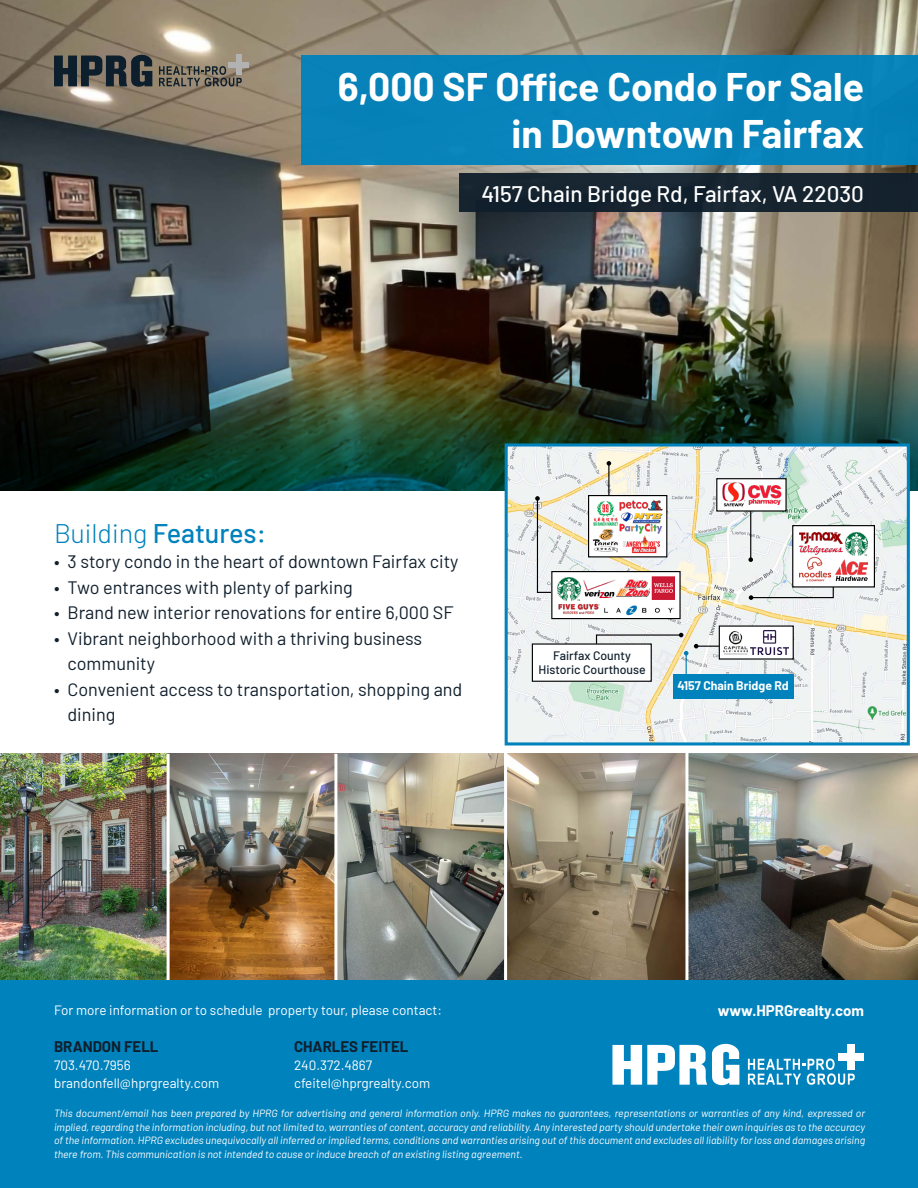
<style>
.page{position:relative;width:918px;height:1188px;background:#fff}
.page>*{position:absolute;margin:0;border:0;box-sizing:border-box;transform-origin:0 0}
.t1{font:700 39px/47.1px "Barlow";color:#fff;text-align:right}
.t2{font:500 27px "Barlow";letter-spacing:-.005em;color:#0082bd}
.t3{font:500 22.5px "Barlow";color:#fff}
.t4{font:18px/25.5px "Barlow";color:#101f2c}
.t5{font:700 15px "Barlow";color:#101f2c}
.t6{font:700 15px "Barlow";color:#fff}
.t7{font:13.5px/18px "Barlow";color:#fff}
.t8{font:500 12.3px/14.7px "Barlow";color:#101f2c;text-align:center}
.t9{font:700 12.3px "Barlow";color:#fff}
.t10{font:italic 10.5px/13.5px "Barlow";color:#fff;text-align:justify}
.s1{font-weight:300}
</style>
<div class="page">
<img style="left:507px;top:754px;width:178px;height:227px">
<img style="left:688px;top:754px;width:230px;height:227px">
<img style="left:0;top:754px;width:504px;height:227px">
<img style="left:0;top:0;width:918px;height:338px">
<div style="left:301px;top:56px;width:617px;height:109px;background:#0883ba"></div>
<img style="left:0;top:338px;width:918px;height:152px">
<hr style="left:167px;top:754px;width:3px;height:241px;background:#fff">
<hr style="left:334px;top:754px;width:3px;height:241px;background:#fff">
<svg style="left:54px;top:54px;width:98px;height:33px;background:#3d4344"></svg>
<div style="left:236px;top:55px;width:6px;height:20px;background:#b3b2b3"></div>
<div style="left:229px;top:62px;width:20px;height:6px;background:#b3b2b3"></div>
<svg style="left:159px;top:66px;width:83px;height:20px;background:#6d685d"></svg>
<div style="left:459px;top:174px;width:459px;height:38px;background:#101f2c"></div>
<div style="left:0;top:981px;width:918px;height:207px;background:#0082bd"></div>
<svg style="left:612px;top:1044px;width:127px;height:42px"></svg>
<div style="left:847px;top:1044px;width:8px;height:26px;background:#fff"></div>
<div style="left:838px;top:1053px;width:26px;height:8px;background:#fff"></div>
<svg style="left:748px;top:1059px;width:107px;height:26px"></svg>
<img style="left:509px;top:447px;width:397px;height:294px">
<div style="left:505px;top:443px;width:405px;height:302px;border:3px solid #0082bd"></div>
<svg style="left:684px;top:651px;width:4px;height:23px"></svg>
<svg style="left:607px;top:461px;width:42px;height:34px"></svg>
<svg style="left:535px;top:496px;width:42px;height:98px"></svg>
<hr style="left:750px;top:496px;width:1px;height:64px;background:#000">
<svg style="left:748px;top:557px;width:5px;height:5px"></svg>
<svg style="left:694px;top:644px;width:25px;height:4px"></svg>
<svg style="left:595px;top:633px;width:88px;height:12px"></svg>
<svg style="left:749px;top:585px;width:85px;height:15px"></svg>
<div style="left:673px;top:674px;width:121px;height:25px;background:#0082bd"></div>
<div style="left:532px;top:644px;width:119px;height:37px;background:#fff"></div>
<div style="left:532px;top:643px;width:120px;height:39px;border:1px solid #000"></div>
<div style="left:793px;top:526px;width:81px;height:61px;background:#fff"></div>
<div style="left:792px;top:525px;width:83px;height:63px;border:1px solid #000"></div>
<div style="left:589px;top:496px;width:78px;height:61px;background:#fff"></div>
<div style="left:588px;top:495px;width:79px;height:62px;border:1px solid #000"></div>
<div style="left:552px;top:572px;width:128px;height:47px;background:#fff"></div>
<div style="left:551px;top:571px;width:130px;height:48px;border:1px solid #000"></div>
<div style="left:717px;top:479px;width:69px;height:32px;background:#fff"></div>
<div style="left:716px;top:478px;width:71px;height:34px;border:1px solid #000"></div>
<div style="left:719px;top:626px;width:74px;height:33px;background:#fff"></div>
<div style="left:719px;top:625px;width:75px;height:35px;border:1px solid #000"></div>
<img style="left:723px;top:632px;width:24px;height:23px">
<img style="left:751px;top:631px;width:38px;height:24px">
<img style="left:800px;top:533px;width:42px;height:10px">
<img style="left:593px;top:501px;width:25px;height:25px">
<img style="left:592px;top:529px;width:26px;height:24px">
<img style="left:723px;top:483px;width:23px;height:24px">
<img style="left:800px;top:545px;width:42px;height:9px">
<img style="left:620px;top:500px;width:43px;height:34px">
<img style="left:835px;top:560px;width:33px;height:20px">
<img style="left:748px;top:486px;width:33px;height:19px">
<img style="left:584px;top:579px;width:65px;height:18px">
<img style="left:558px;top:604px;width:42px;height:10px">
<img style="left:845px;top:533px;width:23px;height:22px">
<img style="left:558px;top:577px;width:22px;height:23px">
<img style="left:800px;top:554px;width:30px;height:28px">
<img style="left:623px;top:535px;width:37px;height:19px">
<img style="left:604px;top:605px;width:70px;height:10px">
<img style="left:652px;top:577px;width:23px;height:23px">
<h1 class="t1" style="left:338px;top:60px;width:528px">6,000 SF Office Condo For Sale in Downtown Fairfax</h1>
<h3 class="t3" style="left:482px;top:178px;width:384px">4157 Chain Bridge Rd, Fairfax, VA 22030</h3>
<h2 class="t2" style="left:54px;top:513px;width:214px"><span class="s1">Building</span> Features:</h2>
<h3 class="t4" style="left:54px;top:548px;width:406px">• 3 story condo in the heart of downtown Fairfax city</h3>
<h3 class="t4" style="left:54px;top:573px;width:300px">• Two entrances with plenty of parking</h3>
<h3 class="t4" style="left:54px;top:599px;width:401px">• Brand new interior renovations for entire 6,000 SF</h3>
<h3 class="t4" style="left:68px;top:624px;width:356px;text-indent:-14px">• Vibrant neighborhood with a thriving business community</h3>
<h3 class="t4" style="left:68px;top:675px;width:396px;text-indent:-14px">• Convenient access to transportation, shopping and dining</h3>
<p class="t8" style="left:538px;top:647px;width:109px">Fairfax County<br>Historic Courthouse</p>
<p class="t9" style="left:678px;top:677px;width:113px">4157 Chain Bridge Rd</p>
<p class="t7" style="left:54px;top:1000px;width:390px">For more information or to schedule property tour, please contact:</p>
<h3 class="t5" style="left:54px;top:1036px;width:106px">BRANDON FELL</h3>
<p class="t7" style="left:54px;top:1055px;width:167px">703.470.7956 brandonfell@hprgrealty.com</p>
<h3 class="t5" style="left:294px;top:1036px;width:116px">CHARLES FEITEL</h3>
<p class="t7" style="left:294px;top:1055px;width:138px">240.372.4867 cfeitel@hprgrealty.com</p>
<h3 class="t6" style="left:718px;top:1000px;width:148px">www.HPRGrealty.com</h3>
<p class="t10" style="left:54px;top:1106px;width:813px">This document/email has been prepared by HPRG for advertising and general information only. HPRG makes no guarantees, representations or warranties of any kind, expressed or implied, regarding the information including, but not limited to, warranties of content, accuracy and reliability. Any interested party should undertake their own inquiries as to the accuracy of the information. HPRG excludes unequivocally all inferred or implied terms, conditions and warranties arising out of this document and excludes all liability for loss and damages arising there from. This communication is not intended to cause or induce breach of an existing listing agreement.</p>
</div>
